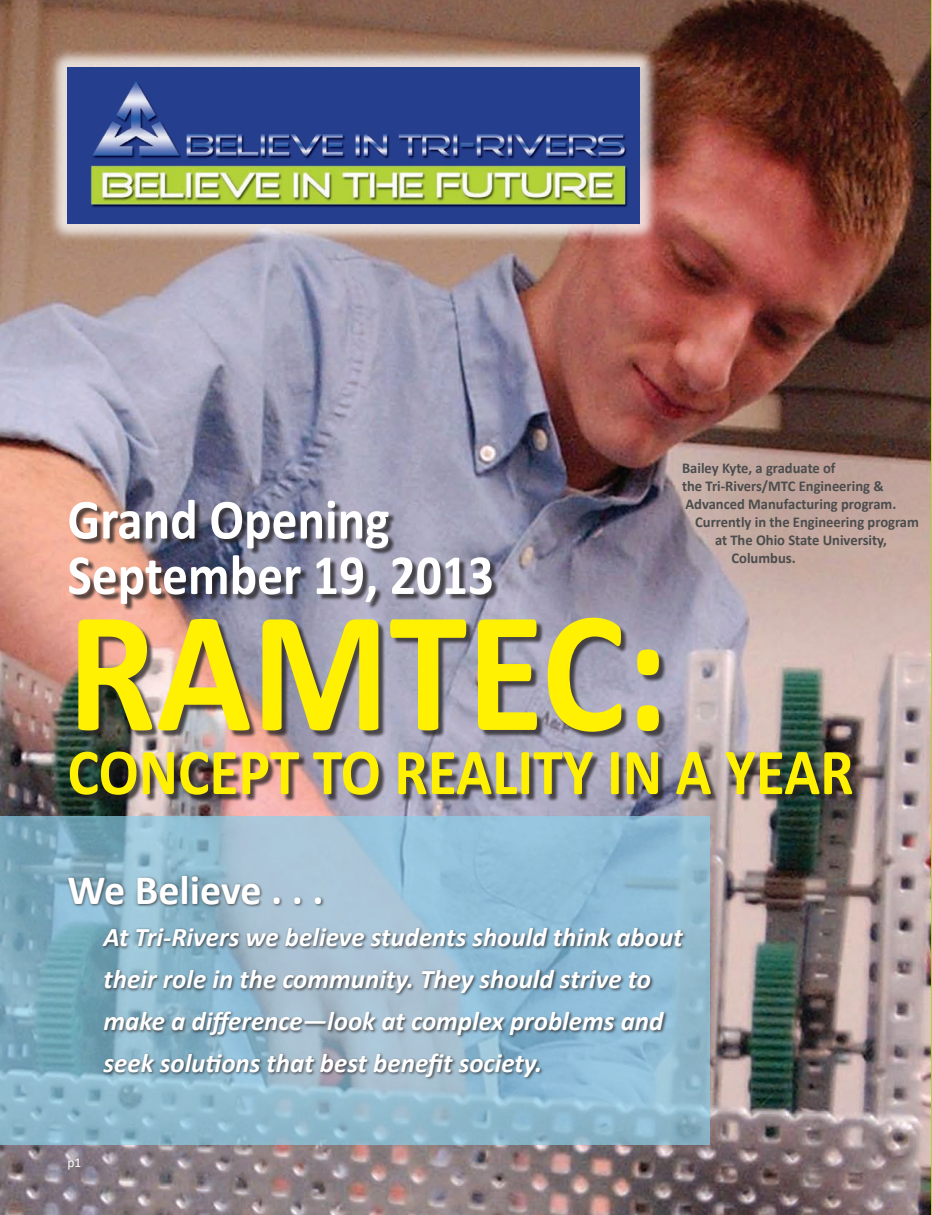
<style>
.page{position:relative;width:932px;height:1215px;background:#fff}
.page>*{position:absolute;margin:0;border:0;box-sizing:border-box;transform-origin:0 0}
.t1{font:700 174.9px "Calibri";color:#fff101;scale:.9 1}
.t2{font:700 66px "Calibri";color:#fff101;scale:.9 1}
.t3{font:700 57px/55.5px "Calibri";color:#fff;scale:.9 1}
.t4{font:700 42px "Calibri";color:#fff}
.t5{font:italic 700 27px/42px "Calibri";color:#fff}
.t6{font:700 15px "Calibri";color:#4b4c4d}
.t7{font:13.5px "Calibri";color:#fff}
</style>
<div class="page">
<img style="left:0;top:0;width:931px;height:1215px">
<hr style="left:931px;top:0;width:1px;height:1215px;background:#b3d238">
<svg style="left:0;top:817px;width:709px;height:328px;background:#8eb9cd"></svg>
<div style="left:67px;top:874px;width:620px;height:207px;background:#231f20;opacity:.75"></div>
<div style="left:70px;top:501px;width:789px;height:302px;background:#231f20;opacity:.75"></div>
<div style="left:48px;top:48px;width:612px;height:195px;background:#fff;opacity:.75"></div>
<img style="left:68px;top:68px;width:571px;height:155px">
<p class="t6" style="left:682px;top:458px;width:155px">Bailey Kyte, a graduate of</p>
<p class="t6" style="left:682px;top:476px;width:203px">the Tri-Rivers/MTC Engineering &amp;</p>
<p class="t6" style="left:685px;top:494px;width:212px">Advanced Manufacturing program.</p>
<p class="t6" style="left:695px;top:512px;width:225px">Currently in the Engineering program</p>
<p class="t6" style="left:715px;top:530px;width:173px">at The Ohio State University,</p>
<p class="t6" style="left:731px;top:548px;width:66px">Columbus.</p>
<h3 class="t3" style="left:68px;top:492px;width:475px">Grand Opening<br>September 19, 2013</h3>
<h1 class="t1" style="left:68px;top:560px;width:669px">RAMTEC:</h1>
<h2 class="t2" style="left:68px;top:730px;width:875px">CONCEPT TO REALITY IN A YEAR</h2>
<h3 class="t4" style="left:68px;top:863px;width:258px">We Believe . . .</h3>
<p class="t5" style="left:104px;top:916px;width:580px">At Tri-Rivers we believe students should think about their role in the community. They should strive to make a difference—look at complex problems and seek solutions that best benefit society.</p>
<p class="t7" style="left:68px;top:1154px;width:15px">p1</p>
</div>
